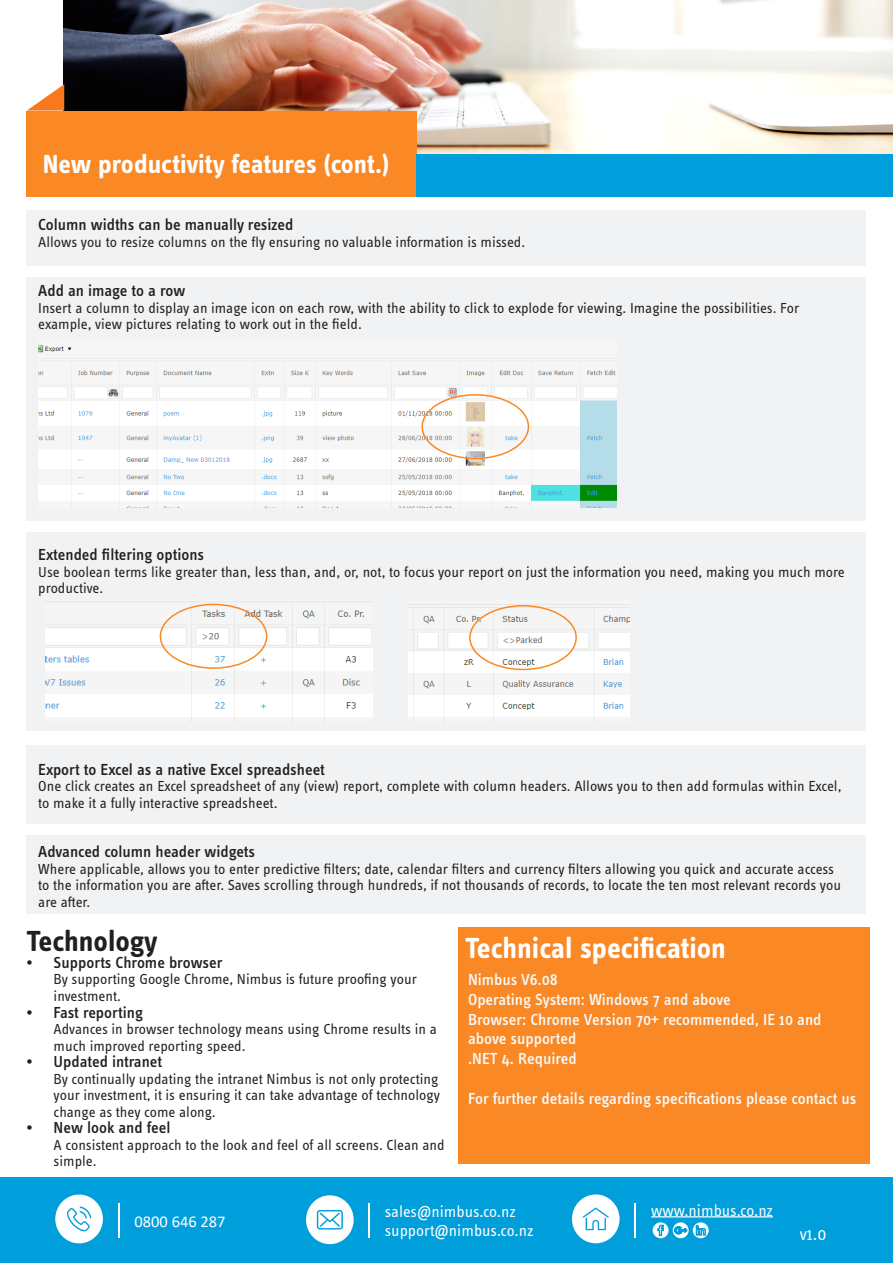
<style>
.page{position:relative;width:893px;height:1263px;background:#fff}
.page>*{position:absolute;margin:0;border:0;box-sizing:border-box;transform-origin:0 0}
.t1{font:700 30px "Info Text OT";color:#fff}
.t2{font:700 30px "Info Text OT";color:#231f20}
.t3{font:700 27px "Info Text OT";letter-spacing:-.005em;color:#fff}
.t4{font:18px "Info Text OT";color:#fff}
.t5{font:500 16.5px "Info Text OT";color:#231f20}
.t6{font:500 16.5px/19.8px "Info Text OT";color:#f8faf9}
.t7{font:16.5px "Info Text OT";color:#fff}
.t8{font:16.5px "Calibri";color:#fff}
.t9{font:15px/16.5px "Info Text OT";color:#231f20}
.s1{font-family:"Calibri"}
</style>
<div class="page">
<div style="left:458px;top:928px;width:411px;height:236px;background:#fa8825"></div>
<div style="left:26px;top:836px;width:839px;height:78px;background:#f0f2f3"></div>
<div style="left:27px;top:745px;width:839px;height:78px;background:#f0f2f3"></div>
<div style="left:27px;top:532px;width:839px;height:199px;background:#f0f2f3"></div>
<div style="left:26px;top:277px;width:839px;height:243px;background:#f0f2f3"></div>
<div style="left:0;top:1178px;width:893px;height:85px;background:#009edb"></div>
<div style="left:55px;top:1194px;width:48px;height:49px;background:#fff;border-radius:50%"></div>
<hr style="left:118px;top:1203px;width:2px;height:35px;background:#fff">
<svg style="left:67px;top:1206px;width:24px;height:25px"></svg>
<div style="left:306px;top:1195px;width:48px;height:49px;background:#fff;border-radius:50%"></div>
<hr style="left:369px;top:1203px;width:1px;height:35px;background:#fff">
<svg style="left:317px;top:1210px;width:26px;height:19px"></svg>
<hr style="left:651px;top:1216px;width:122px;height:1px;background:#fff">
<div style="left:572px;top:1194px;width:48px;height:49px;background:#fff;border-radius:50%"></div>
<hr style="left:634px;top:1203px;width:2px;height:35px;background:#fff">
<svg style="left:583px;top:1207px;width:26px;height:23px"></svg>
<img style="left:64px;top:0;width:829px;height:154px">
<svg style="left:27px;top:84px;width:37px;height:27px"></svg>
<div style="left:27px;top:111px;width:390px;height:85px;background:#fa8825"></div>
<div style="left:417px;top:154px;width:476px;height:42px;background:#009edb"></div>
<div style="left:27px;top:210px;width:839px;height:55px;background:#f0f2f3"></div>
<svg style="left:653px;top:1222px;width:16px;height:16px"></svg>
<svg style="left:658px;top:1222px;width:6px;height:14px"></svg>
<svg style="left:673px;top:1222px;width:16px;height:16px"></svg>
<svg style="left:674px;top:1226px;width:13px;height:8px"></svg>
<svg style="left:693px;top:1222px;width:16px;height:16px"></svg>
<svg style="left:696px;top:1225px;width:10px;height:10px"></svg>
<img style="left:38px;top:344px;width:578px;height:163px">
<img style="left:46px;top:602px;width:327px;height:120px">
<div style="left:160px;top:604px;width:107px;height:65px;border:2px solid #fa8825;border-radius:50%"></div>
<img style="left:408px;top:604px;width:221px;height:118px">
<div style="left:469px;top:605px;width:108px;height:65px;border:2px solid #fa8825;border-radius:50%"></div>
<div style="left:421px;top:394px;width:108px;height:65px;border:2px solid #fa8825;border-radius:50%"></div>
<p class="t3" style="left:43px;top:148px;width:348px">New productivity features (cont.)</p>
<p class="t5" style="left:38px;top:215px;width:257px">Column widths can be manually resized</p>
<p class="t9" style="left:38px;top:233px;width:488px">Allows you to resize columns on the fly ensuring no valuable information is missed.</p>
<p class="t5" style="left:38px;top:281px;width:149px">Add an image to a row</p>
<p class="t9" style="left:38px;top:299px;width:763px">Insert a column to display an image icon on each row, with the ability to click to explode for viewing. Imagine the possibilities. For example, view pictures relating to work out in the field.</p>
<p class="t5" style="left:38px;top:545px;width:167px">Extended filtering options</p>
<p class="t9" style="left:38px;top:563px;width:808px">Use boolean terms like greater than, less than, and, or, not, to focus your report on just the information you need, making you much more productive.</p>
<p class="t5" style="left:38px;top:759px;width:288px">Export to Excel as a native Excel spreadsheet</p>
<p class="t9" style="left:38px;top:777px;width:805px">One click creates an Excel spreadsheet of any (view) report, complete with column headers. Allows you to then add formulas within Excel, to make it a fully interactive spreadsheet.</p>
<p class="t5" style="left:38px;top:842px;width:218px">Advanced column header widgets</p>
<p class="t9" style="left:38px;top:860px;width:804px">Where applicable, allows you to enter predictive filters; date, calendar filters and currency filters allowing you quick and accurate access to the information you are after. Saves scrolling through hundreds, if not thousands of records, to locate the ten most relevant records you are after.</p>
<p class="t2" style="left:27px;top:923px;width:132px">Technology</p>
<p class="t5" style="left:27px;top:953px;width:197px">• Supports Chrome browser</p>
<p class="t9" style="left:54px;top:971px;width:365px">By supporting Google Chrome, Nimbus is future proofing your investment.</p>
<p class="t5" style="left:27px;top:1002px;width:118px">• Fast reporting</p>
<p class="t9" style="left:54px;top:1020px;width:385px">Advances in browser technology means using Chrome results in a much improved reporting speed.</p>
<p class="t5" style="left:27px;top:1052px;width:137px">• Updated intranet</p>
<p class="t9" style="left:54px;top:1070px;width:388px;text-align:justify">By continually updating the intranet Nimbus is not only protecting your investment, it is ensuring it can take advantage of technology change as they come along.</p>
<p class="t5" style="left:27px;top:1118px;width:145px">• New look and feel</p>
<p class="t9" style="left:54px;top:1136px;width:393px">A consistent approach to the look and feel of all screens. Clean and simple.</p>
<p class="t1" style="left:465px;top:930px;width:262px">Technical specification</p>
<p class="t6" style="left:468px;top:969px;width:91px">Nimbus V6.08</p>
<p class="t6" style="left:468px;top:989px;width:264px">Operating System: Windows 7 and above</p>
<p class="t6" style="left:468px;top:1009px;width:355px">Browser: Chrome Version 70+ recommended, IE 10 and above supported</p>
<p class="t6" style="left:468px;top:1048px;width:110px">.NET 4. Required</p>
<p class="t6" style="left:468px;top:1088px;width:390px">For further details regarding specifications please contact us</p>
<p class="t8" style="left:135px;top:1210px;width:93px">0800 646 287</p>
<p class="t7" style="left:385px;top:1201px;width:132px">sales@nimbus.co.nz</p>
<p class="t7" style="left:385px;top:1221px;width:150px">support@nimbus.co.n<span class="s1">z</span></p>
<p class="t7" style="left:651px;top:1200px;width:123px">www.nimbus.co.nz</p>
<p class="t4" style="left:800px;top:1223px;width:28px">v1.0</p>
</div>
